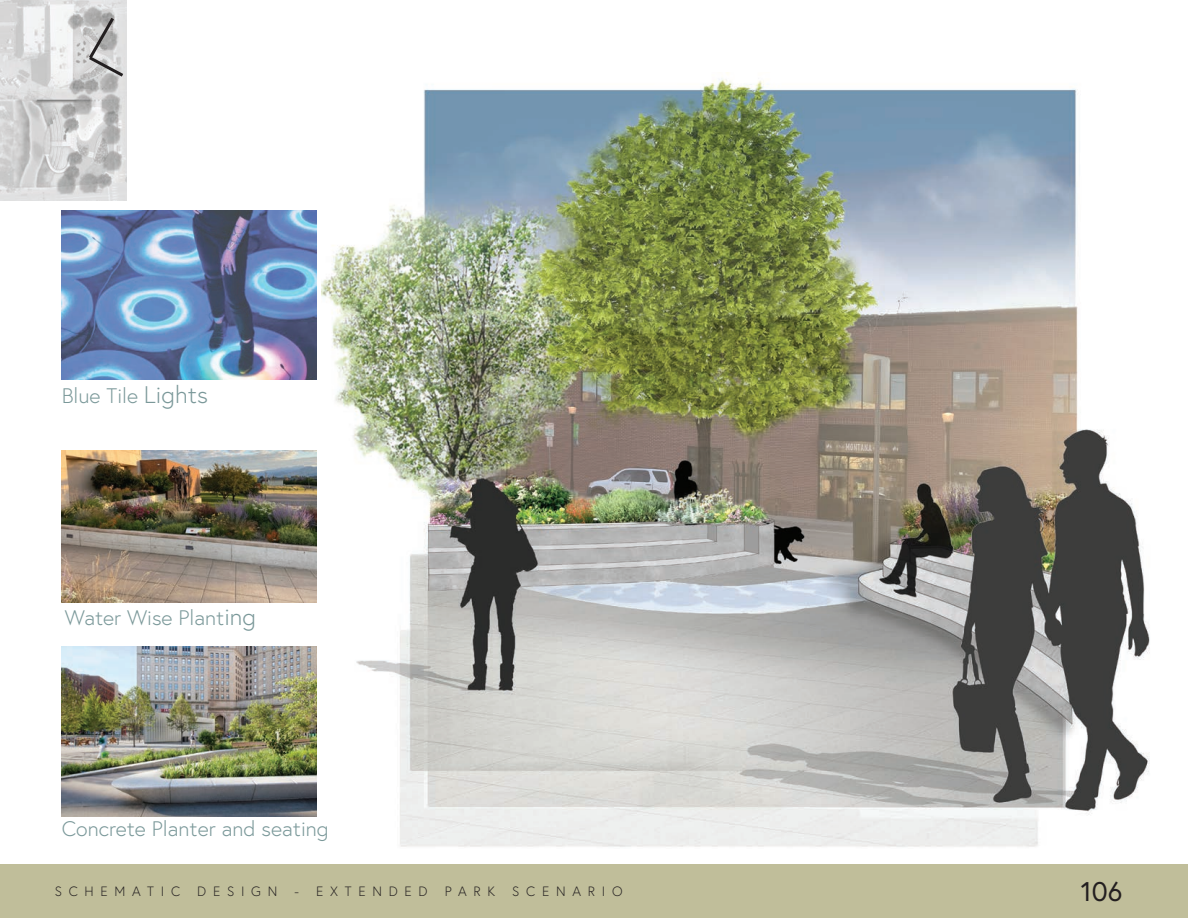
<style>
.page{position:relative;width:1188px;height:918px;background:#fff}
.page>*{position:absolute;margin:0;border:0;box-sizing:border-box;transform-origin:0 0}
.t1{font:27px "Europa";color:#231f20}
.t2{font:300 21px "Europa";color:#7a9899}
.t3{font:300 13.5px "Europa";letter-spacing:.5em;color:#231f20}
.s1{font-size:24px}
</style>
<div class="page">
<div style="left:0;top:865px;width:1188px;height:53px;background:#c0be9a"></div>
<img style="left:322px;top:73px;width:828px;height:774px">
<img style="left:62px;top:210px;width:254px;height:170px">
<img style="left:62px;top:451px;width:255px;height:151px">
<img style="left:62px;top:647px;width:255px;height:169px">
<img style="left:0;top:0;width:126px;height:201px">
<svg style="left:86px;top:14px;width:41px;height:65px"></svg>
<p class="t2" style="left:62px;top:383px;width:148px">Blue Tile <span class="s1">Lights</span></p>
<p class="t2" style="left:65px;top:604px;width:193px">Water Wise Plant<span class="s1">ing</span></p>
<p class="t2" style="left:62px;top:816px;width:268px">Concrete Planter and seating</p>
<p class="t3" style="left:55px;top:883px;width:127px">SCHEMATIC</p>
<p class="t3" style="left:197px;top:883px;width:82px">DESIGN</p>
<p class="t3" style="left:295px;top:883px;width:135px">- EXTENDED</p>
<p class="t3" style="left:445px;top:883px;width:52px">PARK</p>
<p class="t3" style="left:512px;top:883px;width:112px">SCENARIO</p>
<p class="t1" style="left:1081px;top:875px;width:43px">106</p>
</div>
